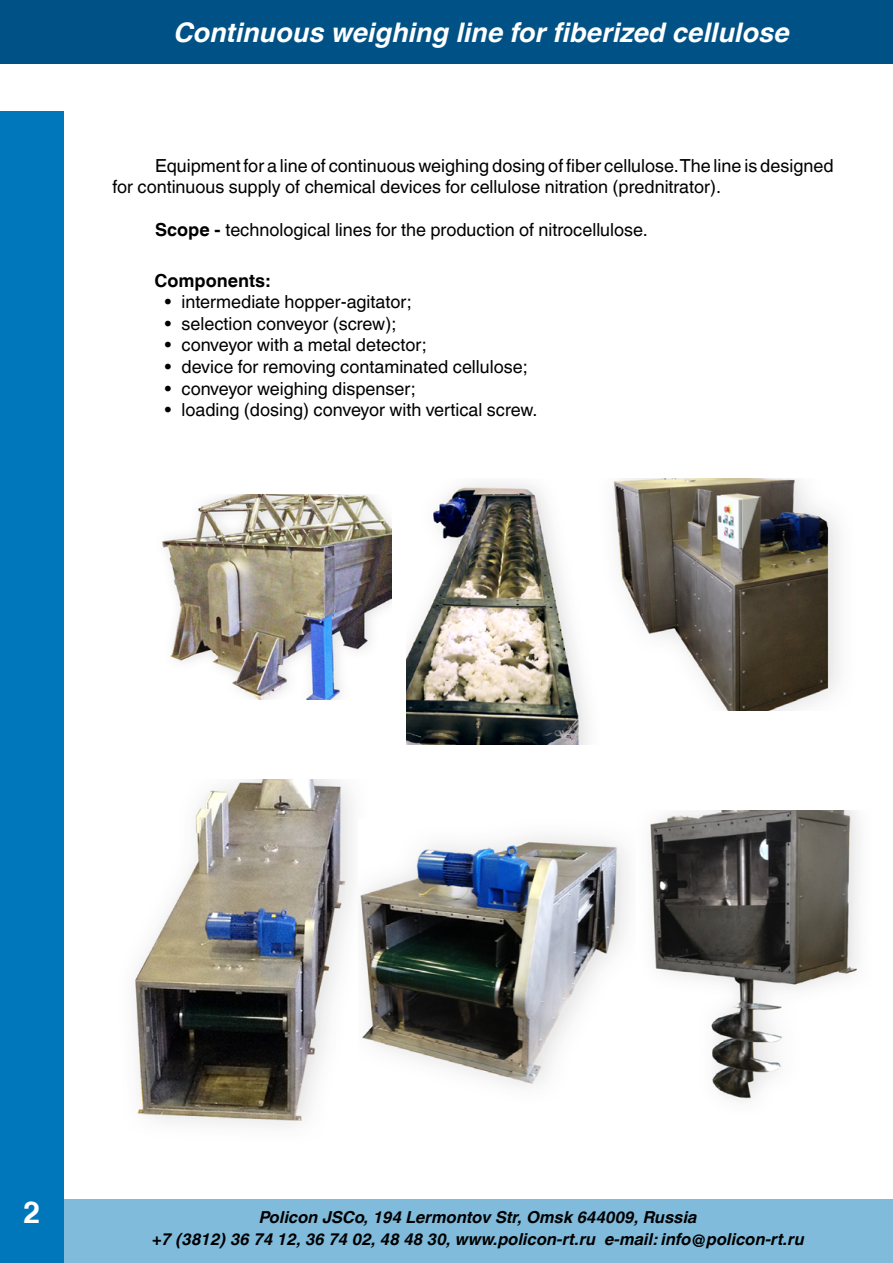
<style>
.page{position:relative;width:893px;height:1263px;background:#fff}
.page>*{position:absolute;margin:0;border:0;box-sizing:border-box;transform-origin:0 0}
.t1{font:700 30px "A1010 Helvetika";color:#fff}
.t2{font:italic 700 27px "Helvetica World";color:#fff}
.t3{font:18px/21.6px "Helvetica World";color:#000}
.t4{font:700 18px "Helvetica World";color:#000}
.t5{font:italic 700 16.5px/21.6px "Helvetica World";color:#000;text-align:center}
.s1{font-weight:700}
</style>
<div class="page">
<div style="left:0;top:112px;width:64px;height:1151px;background:#0077ba"></div>
<div style="left:0;top:0;width:893px;height:63px;background:#005286"></div>
<div style="left:64px;top:1199px;width:829px;height:64px;background:#80bbdc"></div>
<img style="left:161px;top:495px;width:231px;height:204px">
<img style="left:406px;top:483px;width:182px;height:261px">
<img style="left:613px;top:479px;width:226px;height:232px">
<img style="left:135px;top:780px;width:217px;height:346px">
<img style="left:360px;top:837px;width:267px;height:249px">
<img style="left:650px;top:810px;width:209px;height:290px">
<h2 class="t2" style="left:174px;top:16px;width:617px">Continuous weighing line for fiberized cellulose</h2>
<p class="t3" style="left:112px;top:155px;width:723px;text-indent:43px">Equipment for a line of continuous weighing dosing of fiber cellulose. The line is designed for continuous supply of chemical devices for cellulose nitration (prednitrator).</p>
<p class="t3" style="left:155px;top:219px;width:494px"><span class="s1">Scope -</span> technological lines for the production of nitrocellulose.</p>
<p class="t4" style="left:154px;top:270px;width:117px">Components:</p>
<p class="t3" style="left:164px;top:291px;width:249px">• intermediate hopper-agitator;</p>
<p class="t3" style="left:164px;top:313px;width:233px">• selection conveyor (screw);</p>
<p class="t3" style="left:164px;top:334px;width:264px">• conveyor with a metal detector;</p>
<p class="t3" style="left:164px;top:356px;width:365px">• device for removing contaminated cellulose;</p>
<p class="t3" style="left:164px;top:378px;width:253px">• conveyor weighing dispenser;</p>
<p class="t3" style="left:164px;top:399px;width:374px">• loading (dosing) conveyor with vertical screw.</p>
<h1 class="t1" style="left:24px;top:1195px;width:18px">2</h1>
<p class="t5" style="left:152px;top:1206px;width:654px">Policon JSCo, 194 Lermontov Str, Omsk 644009, Russia<br>+7 (3812) 36 74 12, 36 74 02, 48 48 30, www.policon-rt.ru e-mail: info@policon-rt.ru</p>
</div>
